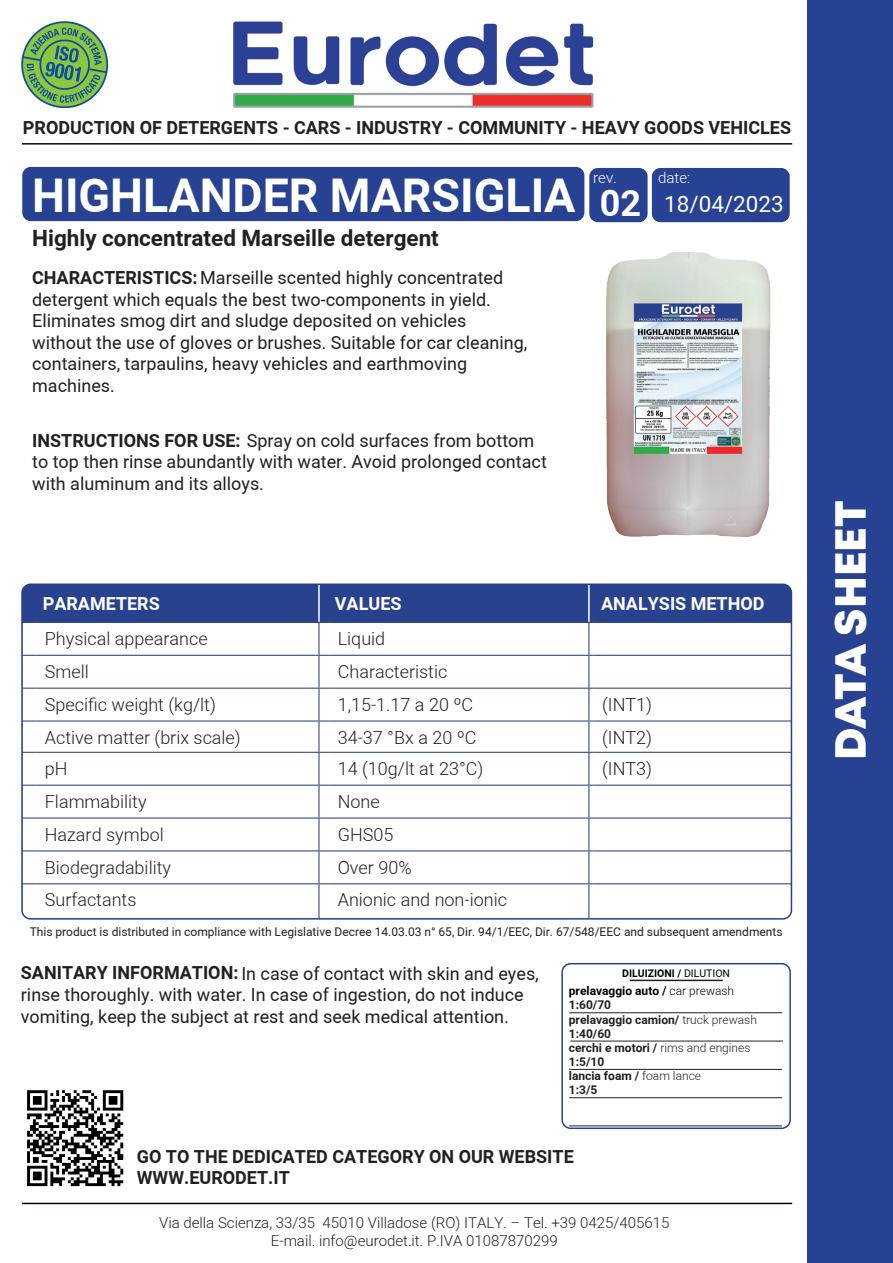
<style>
.page{position:relative;width:893px;height:1263px;background:#fff}
.page>*{position:absolute;margin:0;border:0;box-sizing:border-box;transform-origin:0 0}
.t1{font:700 46.5px "Araboto";color:#fff}
.t2{font:43.5px "Mont Heavy DEMO";color:#fff}
.t3{font:700 36px "Araboto";color:#fff}
.t4{font:700 22.5px "Araboto";color:#231f20}
.t5{font:22.5px "Araboto";color:#fff}
.t6{font:18px/21.6px "Araboto";color:#231f20}
.t7{font:300 18px "Araboto";color:#231f20}
.t8{font:700 18px/21.3px "Araboto";color:#231f20}
.t9{font:700 18px "Araboto";color:#fff}
.t10{font:300 15px/18px "Araboto";color:#231f20;text-align:center}
.t11{font:300 15px "Araboto";color:#fff}
.t12{font:12px "Araboto";color:#231f20}
.t13{font:700 12px "Araboto";color:#231f20}
.t14{font:700 12px "Araboto";color:#000001}
.t15{font:700 10.5px "Araboto";color:#000001}
.s1{font-weight:700}
.s2{font-weight:400}
.s3{font-weight:300}
</style>
<div class="page">
<div style="left:589px;top:168px;width:59px;height:54px;background:#274292;border-radius:9px"></div>
<div style="left:652px;top:168px;width:138px;height:54px;background:#274292;border-radius:9px"></div>
<div style="left:22px;top:167px;width:562px;height:54px;background:#274292;border-radius:9px"></div>
<img style="left:233px;top:21px;width:361px;height:87px">
<hr style="left:22px;top:1203px;width:770px;height:1px;background:#110002">
<svg style="left:21px;top:21px;width:88px;height:88px"></svg>
<div style="left:807px;top:0;width:86px;height:1263px;background:#274292"></div>
<hr style="left:22px;top:143px;width:770px;height:2px;background:#110002">
<svg style="left:24px;top:623px;width:767px;height:295px"></svg>
<hr style="left:791px;top:584px;width:1px;height:38px;background:#28428e">
<hr style="left:791px;top:884px;width:1px;height:34px;background:#28428e">
<hr style="left:318px;top:623px;width:1px;height:32px;background:#28428e">
<hr style="left:588px;top:623px;width:1px;height:32px;background:#28428e">
<svg style="left:24px;top:655px;width:12px;height:1px"></svg>
<hr style="left:36px;top:655px;width:283px;height:1px;background:#28428e">
<hr style="left:318px;top:656px;width:1px;height:32px;background:#28428e">
<hr style="left:329px;top:655px;width:260px;height:1px;background:#28428e">
<hr style="left:588px;top:656px;width:1px;height:32px;background:#28428e">
<hr style="left:594px;top:655px;width:197px;height:1px;background:#28428e">
<svg style="left:24px;top:688px;width:12px;height:1px"></svg>
<hr style="left:36px;top:688px;width:283px;height:1px;background:#28428e">
<hr style="left:318px;top:689px;width:1px;height:31px;background:#28428e">
<hr style="left:594px;top:688px;width:197px;height:1px;background:#28428e">
<svg style="left:24px;top:720px;width:12px;height:1px"></svg>
<hr style="left:36px;top:720px;width:283px;height:1px;background:#28428e">
<hr style="left:318px;top:721px;width:1px;height:31px;background:#28428e">
<hr style="left:594px;top:720px;width:197px;height:1px;background:#28428e">
<svg style="left:24px;top:752px;width:12px;height:1px"></svg>
<hr style="left:36px;top:752px;width:283px;height:1px;background:#28428e">
<hr style="left:318px;top:753px;width:1px;height:32px;background:#28428e">
<hr style="left:588px;top:753px;width:1px;height:32px;background:#28428e">
<hr style="left:594px;top:752px;width:197px;height:1px;background:#28428e">
<svg style="left:24px;top:785px;width:12px;height:1px"></svg>
<hr style="left:36px;top:785px;width:283px;height:1px;background:#28428e">
<hr style="left:318px;top:786px;width:1px;height:31px;background:#28428e">
<hr style="left:329px;top:785px;width:260px;height:1px;background:#28428e">
<hr style="left:588px;top:786px;width:1px;height:31px;background:#28428e">
<hr style="left:594px;top:785px;width:197px;height:1px;background:#28428e">
<svg style="left:24px;top:817px;width:12px;height:1px"></svg>
<hr style="left:36px;top:817px;width:283px;height:1px;background:#28428e">
<hr style="left:318px;top:818px;width:1px;height:32px;background:#28428e">
<hr style="left:329px;top:817px;width:260px;height:1px;background:#28428e">
<hr style="left:588px;top:818px;width:1px;height:32px;background:#28428e">
<hr style="left:594px;top:817px;width:197px;height:1px;background:#28428e">
<svg style="left:24px;top:850px;width:12px;height:1px"></svg>
<hr style="left:36px;top:850px;width:283px;height:1px;background:#28428e">
<hr style="left:318px;top:851px;width:1px;height:32px;background:#28428e">
<hr style="left:329px;top:850px;width:260px;height:1px;background:#28428e">
<hr style="left:588px;top:851px;width:1px;height:32px;background:#28428e">
<hr style="left:594px;top:850px;width:197px;height:1px;background:#28428e">
<svg style="left:24px;top:883px;width:12px;height:1px"></svg>
<hr style="left:22px;top:884px;width:1px;height:34px;background:#28428e">
<hr style="left:36px;top:883px;width:283px;height:1px;background:#28428e">
<hr style="left:318px;top:884px;width:1px;height:34px;background:#28428e">
<hr style="left:329px;top:883px;width:260px;height:1px;background:#28428e">
<hr style="left:588px;top:884px;width:1px;height:34px;background:#28428e">
<hr style="left:594px;top:883px;width:197px;height:1px;background:#28428e">
<hr style="left:594px;top:918px;width:197px;height:1px;background:#28428e">
<hr style="left:329px;top:688px;width:260px;height:1px;background:#28428e">
<hr style="left:588px;top:689px;width:1px;height:31px;background:#28428e">
<hr style="left:329px;top:720px;width:260px;height:1px;background:#28428e">
<hr style="left:588px;top:721px;width:1px;height:31px;background:#28428e">
<hr style="left:329px;top:752px;width:260px;height:1px;background:#28428e">
<div style="left:24px;top:586px;width:765px;height:37px;background:#28428e"></div>
<hr style="left:594px;top:622px;width:197px;height:1px;background:#28428e">
<div style="left:21px;top:583px;width:771px;height:336px;border:2px solid #26438d;border-radius:9px"></div>
<img style="left:606px;top:252px;width:165px;height:285px">
<img style="left:27px;top:1090px;width:97px;height:97px">
<div style="left:561px;top:963px;width:230px;height:166px;border:2px solid #274292;border-radius:9px"></div>
<hr style="left:569px;top:1012px;width:213px;height:1px;background:#231f20">
<hr style="left:630px;top:980px;width:93px;height:1px;background:#231f20">
<hr style="left:569px;top:1069px;width:213px;height:1px;background:#231f20">
<hr style="left:570px;top:1041px;width:213px;height:1px;background:#231f20">
<hr style="left:569px;top:1097px;width:213px;height:1px;background:#231f20">
<hr style="left:569px;top:1125px;width:213px;height:1px;background:#231f20">
<p class="t8" style="left:23px;top:117px;width:770px">PRODUCTION OF DETERGENTS - CARS - INDUSTRY - COMMUNITY - HEAVY GOODS VEHICLES</p>
<h1 class="t1" style="left:32px;top:163px;width:545px">HIGHLANDER MARSIGLIA</h1>
<p class="t4" style="left:32px;top:222px;width:408px">Highly concentrated Marseille detergent</p>
<p class="t6" style="left:32px;top:267px;width:497px"><span class="s1">CHARACTERISTICS:</span> Marseille scented highly concentrated detergent which equals the best two-components in yield.<br>Eliminates smog dirt and sludge deposited on vehicles without the use of gloves or brushes. Suitable for car cleaning, containers, tarpaulins, heavy vehicles and earthmoving machines.</p>
<p class="t6" style="left:32px;top:430px;width:504px"><span class="s1">INSTRUCTIONS FOR USE:</span> Spray on cold surfaces from bottom</p>
<p class="t6" style="left:32px;top:452px;width:516px">to top then rinse abundantly with water. Avoid prolonged contact with aluminum and its alloys.</p>
<p class="t11" style="left:593px;top:167px;width:25px">rev.</p>
<p class="t11" style="left:658px;top:167px;width:34px">date:</p>
<h3 class="t3" style="left:600px;top:178px;width:43px">02</h3>
<p class="t5" style="left:664px;top:188px;width:121px">18/04/2023</p>
<p class="t9" style="left:43px;top:591px;width:119px">PARAMETERS</p>
<p class="t9" style="left:335px;top:591px;width:68px">VALUES</p>
<p class="t9" style="left:601px;top:591px;width:165px">ANALYSIS METHOD</p>
<p class="t7" style="left:45px;top:626px;width:164px">Physical appearance</p>
<p class="t7" style="left:338px;top:626px;width:49px">Liquid</p>
<p class="t7" style="left:45px;top:659px;width:45px">Smell</p>
<p class="t7" style="left:338px;top:659px;width:111px">Characteristic</p>
<p class="t7" style="left:45px;top:692px;width:173px">Specific weight (kg/lt)</p>
<p class="t7" style="left:338px;top:692px;width:137px">1,15-1.17 a 20 ºC</p>
<p class="t7" style="left:602px;top:692px;width:51px">(INT1)</p>
<p class="t7" style="left:45px;top:725px;width:197px">Active matter (brix scale)</p>
<p class="t7" style="left:338px;top:725px;width:140px">34-37 °Bx a 20 ºC</p>
<p class="t7" style="left:602px;top:725px;width:51px">(INT2)</p>
<p class="t7" style="left:45px;top:756px;width:24px">pH</p>
<p class="t7" style="left:338px;top:756px;width:147px">14 (10g/lt at 23°C)</p>
<p class="t7" style="left:602px;top:756px;width:51px">(INT3)</p>
<p class="t7" style="left:45px;top:789px;width:103px">Flammability</p>
<p class="t7" style="left:338px;top:789px;width:44px">None</p>
<p class="t7" style="left:45px;top:822px;width:120px">Hazard symbol</p>
<p class="t7" style="left:338px;top:822px;width:57px">GHS05</p>
<p class="t7" style="left:45px;top:854px;width:128px">Biodegradability</p>
<p class="t7" style="left:338px;top:854px;width:75px">Over 90%</p>
<p class="t7" style="left:45px;top:887px;width:93px">Surfactants</p>
<p class="t7" style="left:338px;top:887px;width:171px">Anionic and non-ionic</p>
<p class="t12" style="left:30px;top:924px;width:754px">This product is distributed in compliance with Legislative Decree 14.03.03 n° 65, Dir. 94/1/EEC, Dir. 67/548/EEC and subsequent amendments</p>
<p class="t6" style="left:21px;top:963px;width:519px"><span class="s1">SANITARY INFORMATION:</span> In case of contact with skin and eyes, rinse thoroughly. with water. In case of ingestion, do not induce vomiting, keep the subject at rest and seek medical attention.</p>
<p class="t15" style="left:622px;top:966px;width:109px">DILUIZIONI / <span class="s2">DILUTION</span></p>
<p class="t14" style="left:569px;top:983px;width:167px">prelavaggio auto / <span class="s3">car prewash</span></p>
<p class="t13" style="left:569px;top:1025px;width:44px">1:40/60</p>
<p class="t13" style="left:569px;top:997px;width:44px">1:60/70</p>
<p class="t13" style="left:569px;top:1011px;width:190px">prelavaggio camion/ <span class="s3">truck prewash</span></p>
<p class="t13" style="left:569px;top:1053px;width:37px">1:5/10</p>
<p class="t13" style="left:569px;top:1039px;width:183px">cerchi e motori / <span class="s3">rims and engines</span></p>
<p class="t13" style="left:569px;top:1082px;width:30px">1:3/5</p>
<p class="t13" style="left:569px;top:1067px;width:134px">lancia foam / <span class="s3">foam lance</span></p>
<p class="t8" style="left:137px;top:1146px;width:438px">GO TO THE DEDICATED CATEGORY ON OUR WEBSITE<br>WWW.EURODET.IT</p>
<p class="t10" style="left:159px;top:1214px;width:512px">Via della Scienza, 33/35 45010 Villadose (RO) ITALY. – Tel. +39 0425/405615<br>E-mail. info@eurodet.it. P.IVA 01087870299</p>
<h2 class="t2" style="left:826px;top:760px;width:261px;rotate:-90deg">DATA SHEET</h2>
</div>
